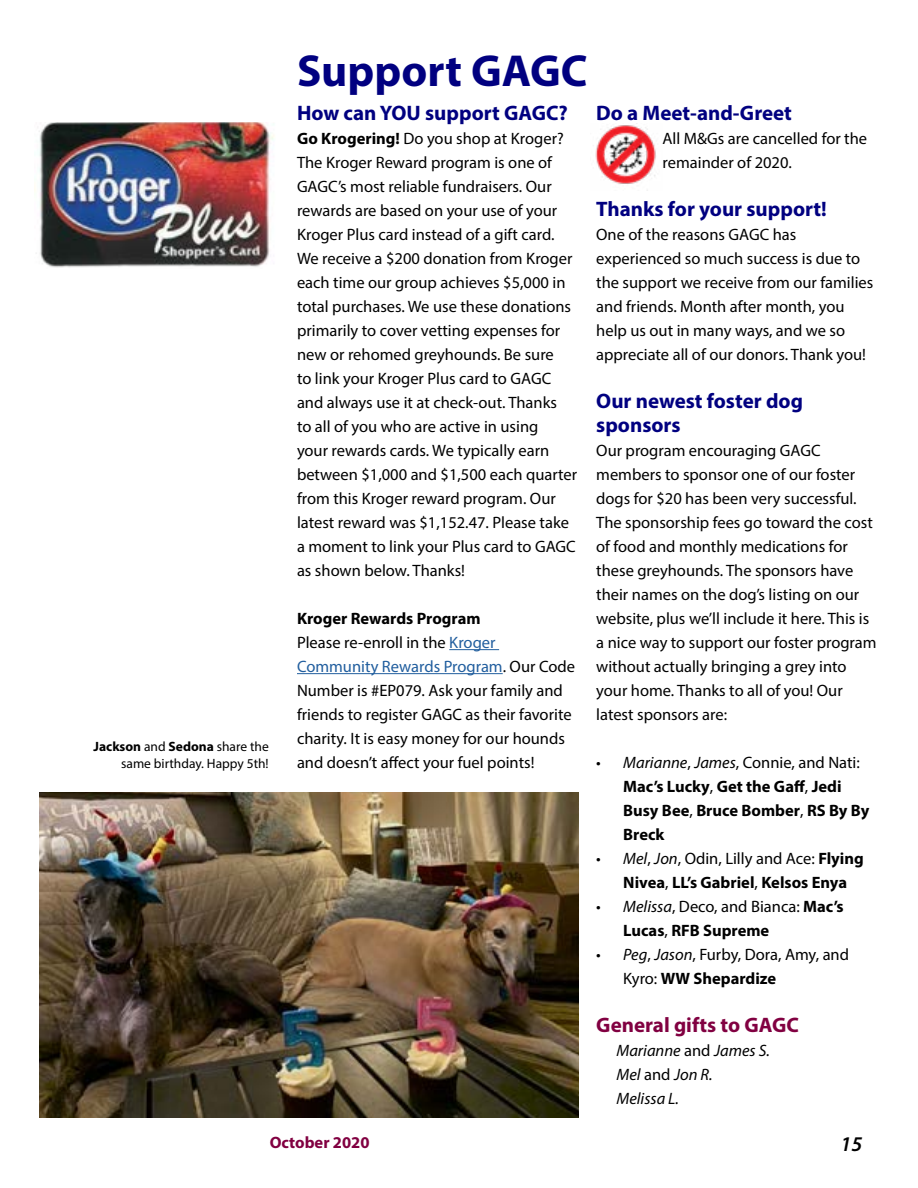
<style>
.page{position:relative;width:918px;height:1188px;background:#fff}
.page>*{position:absolute;margin:0;border:0;box-sizing:border-box;transform-origin:0 0}
.H2__Headlines{font:700 45px "Myriad Pro";color:#010080}
.Body_copy_grafs{font:700 21px/24px "Myriad Pro";color:#010080}
.Body_copy_grafs-2{font:700 21px "Myriad Pro";color:#810041}
.t1{font:italic 600 21px "Myriad Pro";color:#000}
.Body_copy_grafs-3{font:16.5px/24px "Myriad Pro";color:#000}
.Body_copy_grafs-4{font:700 16.5px/24px "Myriad Pro";color:#000}
.Body_copy_grafs-5{font:italic 16.5px "Myriad Pro";color:#000}
.t2{font:700 16.5px "Myriad Pro";color:#810041}
.TOC_entries{font:13.5px/16.5px "Myriad Pro";color:#000;text-align:right}
.s1{font-weight:700}
.s2{color:#215e9e}
.s3{font-weight:400}
.s4{font-weight:400;font-style:italic}
.s5{font-style:italic}
.s6{font-style:normal}
</style>
<div class="page">
<hr style="left:449px;top:649px;width:50px;height:1px;background:#215e9e">
<hr style="left:297px;top:673px;width:206px;height:1px;background:#215e9e">
<img style="left:34px;top:122px;width:240px;height:146px">
<img style="left:40px;top:792px;width:538px;height:326px">
<img style="left:595px;top:123px;width:61px;height:68px">
<p class="TOC_entries" style="left:94px;top:738px;width:177px"><span class="s1">Jackson</span> and <span class="s1">Sedona</span> share the same birthday. Happy 5th!</p>
<p class="H2__Headlines" style="left:297px;top:42px;width:292px">Support GAGC</p>
<p class="Body_copy_grafs" style="left:297px;top:100px;width:272px">How can YOU support GAGC?</p>
<p class="Body_copy_grafs-3" style="left:297px;top:126px;width:282px"><span class="s1">Go Krogering!</span> Do you shop at Kroger?<br>The Kroger Reward program is one of GAGC’s most reliable fundraisers. Our rewards are based on your use of your Kroger Plus card instead of a gift card.<br>We receive a $200 donation from Kroger each time our group achieves $5,000 in total purchases. We use these donations primarily to cover vetting expenses for new or rehomed greyhounds. Be sure<br>to link your Kroger Plus card to GAGC and always use it at check-out. Thanks<br>to all of you who are active in using<br>your rewards cards. We typically earn between $1,000 and $1,500 each quarter from this Kroger reward program. Our latest reward was $1,152.47. Please take a moment to link your Plus card to GAGC as shown below. Thanks!</p>
<p class="Body_copy_grafs-4" style="left:297px;top:606px;width:185px">Kroger Rewards Program</p>
<p class="Body_copy_grafs-3" style="left:297px;top:630px;width:280px">Please re-enroll in the <span class="s2">Kroger Community Rewards Program</span>. Our Code Number is #EP079. Ask your family and friends to register GAGC as their favorite charity. It is easy money for our hounds and doesn’t affect your fuel points!</p>
<p class="Body_copy_grafs" style="left:596px;top:100px;width:197px">Do a Meet-and-Greet</p>
<p class="Body_copy_grafs-3" style="left:663px;top:126px;width:206px">All M&amp;Gs are cancelled for the remainder of 2020.</p>
<p class="Body_copy_grafs" style="left:596px;top:196px;width:232px">Thanks for your support!</p>
<p class="Body_copy_grafs-3" style="left:596px;top:222px;width:279px">One of the reasons GAGC has experienced so much success is due to the support we receive from our families and friends. Month after month, you help us out in many ways, and we so appreciate all of our donors. Thank you!</p>
<p class="Body_copy_grafs" style="left:596px;top:388px;width:208px">Our newest foster dog sponsors</p>
<p class="Body_copy_grafs-3" style="left:596px;top:438px;width:282px">Our program encouraging GAGC members to sponsor one of our foster dogs for $20 has been very successful.<br>The sponsorship fees go toward the cost of food and monthly medications for these greyhounds. The sponsors have their names on the dog’s listing on our website, plus we’ll include it here. This is a nice way to support our foster program without actually bringing a grey into your home. Thanks to all of you! Our latest sponsors are:</p>
<p class="Body_copy_grafs-4" style="left:623px;top:750px;width:248px;text-indent:-27px"><span class="s3">•</span> <span class="s4">Marianne</span><span class="s3">,</span> <span class="s4">James</span><span class="s3">, Connie, and Nati:<br></span>Mac’s Lucky<span class="s3">,</span> Get the Gaff<span class="s3">,</span> Jedi<br>Busy Bee<span class="s3">,</span> Bruce Bomber<span class="s3">,</span> RS By By<br>Breck</p>
<p class="Body_copy_grafs-4" style="left:623px;top:846px;width:242px;text-indent:-27px"><span class="s3">•</span> <span class="s4">Mel</span><span class="s3">,</span> <span class="s4">Jon</span><span class="s3">, Odin, Lilly and Ace:</span> Flying<br>Nivea<span class="s3">,</span> LL’s Gabriel<span class="s3">,</span> Kelsos Enya</p>
<p class="Body_copy_grafs-4" style="left:623px;top:894px;width:222px;text-indent:-27px"><span class="s3">•</span> <span class="s4">Melissa</span><span class="s3">, Deco, and Bianca:</span> Mac’s<br>Lucas<span class="s3">,</span> RFB Supreme</p>
<p class="Body_copy_grafs-3" style="left:623px;top:942px;width:227px;text-indent:-27px">• <span class="s5">Peg</span>, <span class="s5">Jason</span>, Furby, Dora, Amy, and<br>Kyro: <span class="s1">WW Shepardize</span></p>
<p class="Body_copy_grafs-2" style="left:596px;top:1011px;width:204px">General gifts to GAGC</p>
<p class="Body_copy_grafs-5" style="left:616px;top:1040px;width:155px">Marianne <span class="s6">and</span> James S.</p>
<p class="Body_copy_grafs-5" style="left:616px;top:1064px;width:98px">Mel <span class="s6">and</span> Jon R.</p>
<p class="Body_copy_grafs-5" style="left:616px;top:1088px;width:64px">Melissa L.</p>
<p class="t2" style="left:270px;top:1132px;width:101px">October 2020</p>
<p class="t1" style="left:841px;top:1131px;width:23px">15</p>
</div>
